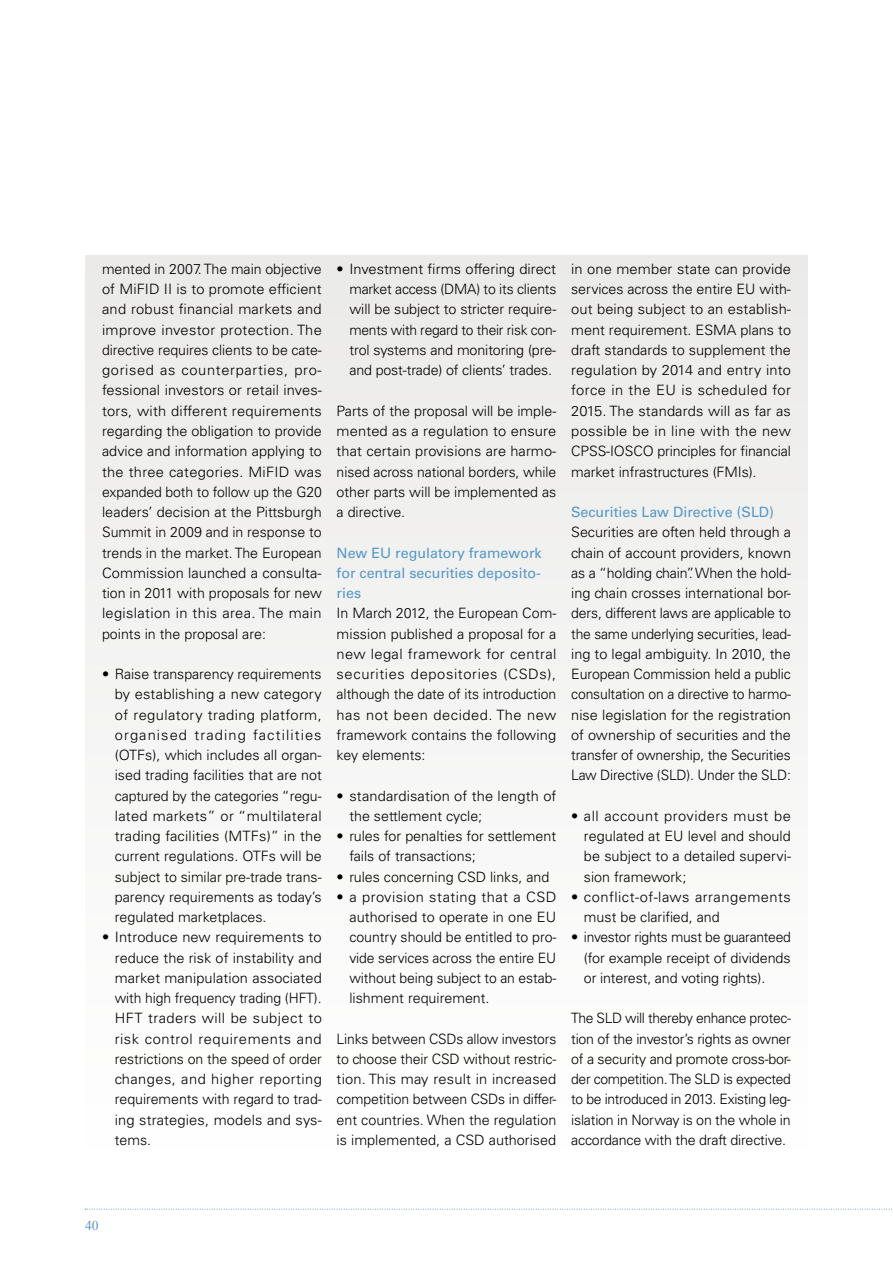
<style>
.page{position:relative;width:893px;height:1263px;background:#fff}
.page>*{position:absolute;margin:0;border:0;box-sizing:border-box;transform-origin:0 0}
.t1{font:300 14.25px/20.2px "Univers LT Std";color:#000;text-align:justify}
.t2{font:14.25px/20.2px "Univers LT Std";color:#5698c7;text-align:justify}
.t3{font:300 14.25px/20.2px "Univers LT Std";letter-spacing:.035em;color:#000}
.t4{font:13.5px "Times New Roman";color:#5698c7}
</style>
<div class="page">
<svg style="left:85px;top:1209px;width:807px;height:1px"></svg>
<div style="left:85px;top:255px;width:723px;height:919px;background:#f5f5f4"></div>
<p class="t1" style="left:102px;top:259px;width:221px">mented in 2007. The main objective of MiFID II is to promote efficient and robust financial markets and improve investor protection. The directive requires clients to be cate&shy;gorised as counterparties, pro&shy;fessional investors or retail inves&shy;tors, with different requirements regarding the obligation to provide advice and information applying to the three categories. MiFID was expanded both to follow up the G20 leaders’ decision at the Pittsburgh Summit in 2009 and in response to trends in the market. The European Commission launched a consulta&shy;tion in 2011 with proposals for new legislation in this area. The main points in the proposal are:</p>
<p class="t1" style="left:115px;top:664px;width:209px;text-indent:-13px">• Raise transparency requirements by establishing a new category of regulatory trading platform, organised trading factilities (OTFs), which includes all organ&shy;ised trading facilities that are not captured by the categories “regu&shy;lated markets” or “multilateral trading facilities (MTFs)” in the current regulations. OTFs will be subject to similar pre-trade trans&shy;parency requirements as today’s regulated marketplaces.</p>
<p class="t1" style="left:115px;top:927px;width:209px;text-indent:-13px">• Introduce new requirements to reduce the risk of instability and market manipulation associated with high frequency trading (HFT).<br>HFT traders will be subject to risk control requirements and restrictions on the speed of order changes, and higher reporting requirements with regard to trad&shy;ing strategies, models and sys&shy;tems.</p>
<p class="t1" style="left:349px;top:259px;width:209px;text-indent:-13px">• Investment firms offering direct market access (DMA) to its clients will be subject to stricter require&shy;ments with regard to their risk con&shy;trol systems and monitoring (pre&shy;and post-trade) of clients’ trades.</p>
<p class="t1" style="left:337px;top:401px;width:221px">Parts of the proposal will be imple&shy;mented as a regulation to ensure that certain provisions are harmo&shy;nised across national borders, while other parts will be implemented as a directive.</p>
<p class="t2" style="left:337px;top:542px;width:207px">New EU regulatory framework for central securities deposito&shy;ries</p>
<p class="t1" style="left:337px;top:603px;width:221px">In March 2012, the European Com&shy;mission published a proposal for a new legal framework for central securities depositories (CSDs), although the date of its introduction has not been decided. The new framework contains the following key elements:</p>
<p class="t1" style="left:349px;top:785px;width:209px;text-indent:-13px">• standardisation of the length of the settlement cycle;</p>
<p class="t1" style="left:349px;top:826px;width:208px;text-indent:-13px">• rules for penalties for settlement fails of transactions;</p>
<p class="t1" style="left:337px;top:866px;width:214px">• rules concerning CSD links, and</p>
<p class="t1" style="left:349px;top:887px;width:209px;text-indent:-13px">• a provision stating that a CSD authorised to operate in one EU country should be entitled to pro&shy;vide services across the entire EU without being subject to an estab&shy;lishment requirement.</p>
<p class="t1" style="left:337px;top:1028px;width:221px">Links between CSDs allow investors to choose their CSD without restric&shy;tion. This may result in increased competition between CSDs in differ&shy;ent countries. When the regulation is implemented, a CSD authorised</p>
<p class="t1" style="left:571px;top:259px;width:221px">in one member state can provide services across the entire EU with&shy;out being subject to an establish&shy;ment requirement. ESMA plans to draft standards to supplement the regulation by 2014 and entry into force in the EU is scheduled for 2015. The standards will as far as possible be in line with the new CPSS-IOSCO principles for financial market infrastructures (FMIs).</p>
<p class="t2" style="left:571px;top:502px;width:204px">Securities Law Directive (SLD)</p>
<p class="t1" style="left:571px;top:522px;width:221px">Securities are often held through a chain of account providers, known as a “holding chain”. When the hold&shy;ing chain crosses international bor&shy;ders, different laws are applicable to the same underlying securities, lead&shy;ing to legal ambiguity. In 2010, the European Commission held a public consultation on a directive to harmo&shy;nise legislation for the registration of ownership of securities and the transfer of ownership, the Securities Law Directive (SLD). Under the SLD:</p>
<p class="t1" style="left:584px;top:806px;width:209px;text-indent:-13px">• all account providers must be regulated at EU level and should be subject to a detailed supervi&shy;sion framework;</p>
<p class="t3" style="left:584px;top:887px;width:208px;text-indent:-13px">• conflict-of-laws arrangements must be clarified, and</p>
<p class="t1" style="left:584px;top:927px;width:208px;text-indent:-13px">• investor rights must be guaranteed (for example receipt of dividends or interest, and voting rights).</p>
<p class="t1" style="left:571px;top:1008px;width:221px">The SLD will thereby enhance protec&shy;tion of the investor’s rights as owner of a security and promote cross-bor&shy;der competition. The SLD is expected to be introduced in 2013. Existing leg&shy;islation in Norway is on the whole in accordance with the draft directive.</p>
<p class="t4" style="left:85px;top:1216px;width:15px">40</p>
</div>
